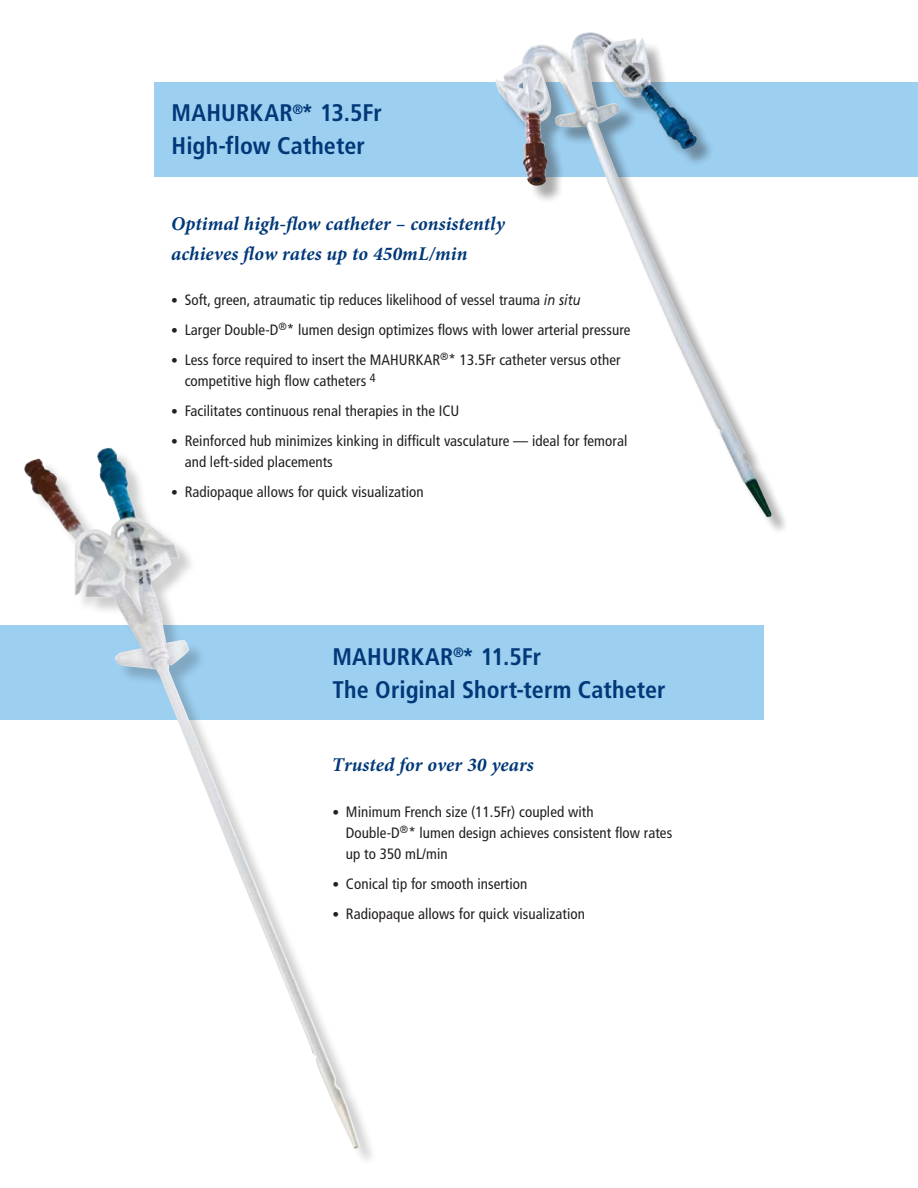
<style>
.page{position:relative;width:918px;height:1188px;background:#fff}
.page>*{position:absolute;margin:0;border:0;box-sizing:border-box;transform-origin:0 0}
.t1{font:700 condensed 24px/33px "Frutiger LT Std";letter-spacing:.005em;color:#003878}
.t2{font:italic 700 19.5px/30px "Minion Pro";letter-spacing:.005em;color:#003878}
.t3{font:condensed 15px/21px "Frutiger LT Std";letter-spacing:.005em;color:#231f20}
.s1{font-size:13.5px}
.s2{font-style:italic;font-stretch:normal}
</style>
<div class="page">
<div style="left:155px;top:83px;width:763px;height:94px;background:#9ccff0"></div>
<div style="left:0;top:625px;width:763px;height:95px;background:#9ccff0"></div>
<div style="left:497px;top:34px;width:292px;height:501px;background:#231f20;opacity:.25"></div>
<img style="left:495px;top:34px;width:277px;height:483px">
<div style="left:26px;top:450px;width:351px;height:717px;background:#231f20;opacity:.22"></div>
<img style="left:24px;top:448px;width:336px;height:701px">
<h1 class="t1" style="left:172px;top:96px;width:212px">MAHURKAR<sup>®</sup>* 13.5Fr<br>High-flow Catheter</h1>
<h2 class="t2" style="left:171px;top:208px;width:335px">Optimal high-flow catheter – consistently achieves flow rates up to 450mL/min</h2>
<p class="t3" style="left:171px;top:289px;width:411px"><span class="s1">•</span> Soft, green, atraumatic tip reduces likelihood of vessel trauma <span class="s2">in situ</span></p>
<p class="t3" style="left:171px;top:319px;width:461px"><span class="s1">•</span> Larger Double-D<sup>®</sup>* lumen design optimizes flows with lower arterial pressure</p>
<p class="t3" style="left:185px;top:349px;width:437px;text-indent:-14px"><span class="s1">•</span> Less force required to insert the Mahurkar<sup>®</sup>* 13.5Fr catheter versus other competitive high flow catheters <sup>4</sup></p>
<p class="t3" style="left:171px;top:400px;width:287px"><span class="s1">•</span> Facilitates continuous renal therapies in the ICU</p>
<p class="t3" style="left:185px;top:430px;width:444px;text-indent:-14px"><span class="s1">•</span> Reinforced hub minimizes kinking in difficult vasculature — ideal for femoral and left-sided placements</p>
<p class="t3" style="left:171px;top:481px;width:254px"><span class="s1">•</span> Radiopaque allows for quick visualization</p>
<h1 class="t1" style="left:332px;top:640px;width:335px">MAHURKAR<sup>®</sup>* 11.5Fr<br>The Original Short-term Catheter</h1>
<h2 class="t2" style="left:332px;top:750px;width:203px">Trusted for over 30 years</h2>
<p class="t3" style="left:346px;top:802px;width:328px;text-indent:-14px"><span class="s1">•</span> Minimum French size (11.5Fr) coupled with<br>Double-D<sup>®</sup>* lumen design achieves consistent flow rates up to 350 mL/min</p>
<p class="t3" style="left:332px;top:874px;width:196px"><span class="s1">•</span> Conical tip for smooth insertion</p>
<p class="t3" style="left:332px;top:904px;width:254px"><span class="s1">•</span> Radiopaque allows for quick visualization</p>
</div>
